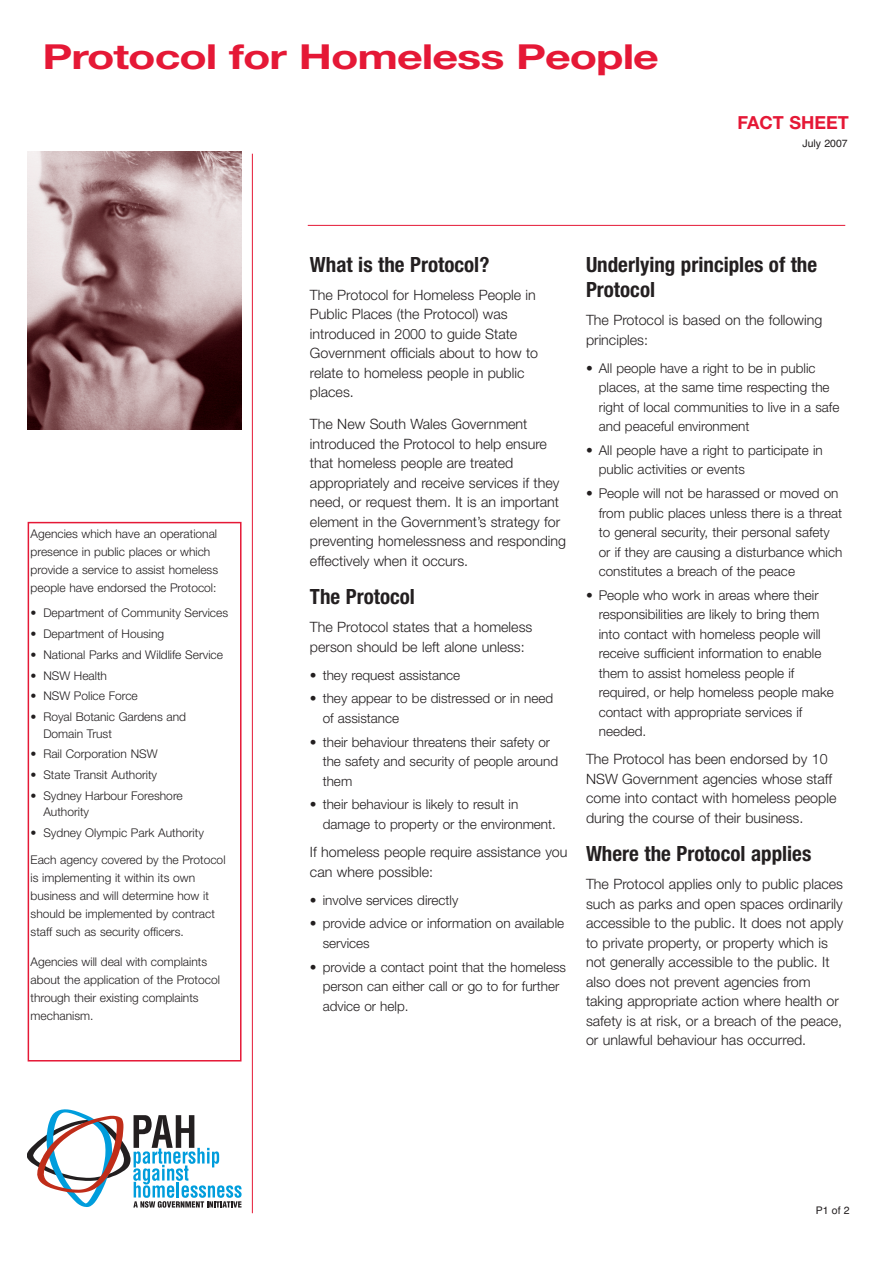
<style>
.page{position:relative;width:893px;height:1263px;background:#fff}
.page>*{position:absolute;margin:0;border:0;box-sizing:border-box;transform-origin:0 0}
.t1{font:700 34.5px "Helvetica Neue LT";letter-spacing:-.02em;color:#e51836;scale:1.3 1}
.t2{font:700 condensed 21px/25.5px "Helvetica Neue LT";color:#231f20}
.t3{font:700 18px "Helvetica Neue LT";color:#e51836}
.t4{font:300 14.25px/19.5px "Helvetica Neue LT";color:#231f20}
.t5{font:300 13.5px/19.5px "Helvetica Neue LT";color:#231f20}
.t6{font:300 12px/18px "Helvetica Neue LT";color:#231f20}
.t7{font:10.5px "Helvetica";color:#231f20}
</style>
<div class="page">
<hr style="left:308px;top:225px;width:537px;height:1px;background:#e51836">
<svg style="left:28px;top:1110px;width:214px;height:98px"></svg>
<img style="left:28px;top:152px;width:214px;height:277px">
<div style="left:28px;top:522px;width:214px;height:539px;border:2px solid #e51836"></div>
<hr style="left:252px;top:154px;width:1px;height:1059px;background:#e51836">
<h1 class="t1" style="left:43px;top:44px;width:476px">Protocol for Homeless People</h1>
<p class="t3" style="left:738px;top:116px;width:113px">FACT SHEET</p>
<p class="t7" style="left:802px;top:138px;width:47px">July 2007</p>
<p class="t6" style="left:31px;top:526px;width:189px">Agencies which have an operational presence in public places or which provide a service to assist homeless people have endorsed the Protocol:</p>
<p class="t6" style="left:31px;top:605px;width:199px">• Department of Community Services</p>
<p class="t6" style="left:31px;top:626px;width:135px">• Department of Housing</p>
<p class="t6" style="left:31px;top:647px;width:194px">• National Parks and Wildlife Service</p>
<p class="t6" style="left:31px;top:667px;width:78px">• NSW Health</p>
<p class="t6" style="left:31px;top:688px;width:109px">• NSW Police Force</p>
<p class="t6" style="left:43px;top:710px;width:144px;line-height:16.5px;text-indent:-13px">• Royal Botanic Gardens and<br>Domain Trust</p>
<p class="t6" style="left:31px;top:746px;width:129px">• Rail Corporation NSW</p>
<p class="t6" style="left:31px;top:767px;width:128px">• State Transit Authority</p>
<p class="t6" style="left:43px;top:788px;width:141px;line-height:16.5px;text-indent:-13px">• Sydney Harbour Foreshore<br>Authority</p>
<p class="t6" style="left:31px;top:825px;width:175px">• Sydney Olympic Park Authority</p>
<p class="t6" style="left:31px;top:851px;width:196px">Each agency covered by the Protocol is implementing it within its own business and will determine how it should be implemented by contract staff such as security officers.</p>
<p class="t6" style="left:31px;top:954px;width:191px">Agencies will deal with complaints about the application of the Protocol through their existing complaints mechanism.</p>
<h2 class="t2" style="left:310px;top:253px;width:181px">What is the Protocol?</h2>
<p class="t4" style="left:310px;top:286px;width:230px">The Protocol for Homeless People in<br>Public Places (the Protocol) was introduced in 2000 to guide State<br>Government officials about to how to relate to homeless people in public places.</p>
<p class="t4" style="left:310px;top:416px;width:258px">The New South Wales Government introduced the Protocol to help ensure that homeless people are treated appropriately and receive services if they need, or request them. It is an important element in the Government’s strategy for preventing homelessness and responding effectively when it occurs.</p>
<h2 class="t2" style="left:310px;top:586px;width:106px">The Protocol</h2>
<p class="t4" style="left:310px;top:619px;width:224px">The Protocol states that a homeless person should be left alone unless:</p>
<p class="t5" style="left:310px;top:666px;width:152px">• they request assistance</p>
<p class="t5" style="left:323px;top:690px;width:232px;text-indent:-13px">• they appear to be distressed or in need of assistance</p>
<p class="t5" style="left:323px;top:733px;width:237px;text-indent:-13px">• their behaviour threatens their safety or the safety and security of people around them</p>
<p class="t5" style="left:323px;top:796px;width:235px;text-indent:-13px">• their behaviour is likely to result in damage to property or the environment.</p>
<p class="t4" style="left:310px;top:843px;width:259px">If homeless people require assistance you can where possible:</p>
<p class="t5" style="left:310px;top:891px;width:150px">• involve services directly</p>
<p class="t5" style="left:323px;top:915px;width:243px;text-indent:-13px">• provide advice or information on available services</p>
<p class="t5" style="left:323px;top:958px;width:245px;text-indent:-13px">• provide a contact point that the homeless person can either call or go to for further advice or help.</p>
<h2 class="t2" style="left:586px;top:253px;width:233px">Underlying principles of the<br>Protocol</h2>
<p class="t4" style="left:586px;top:312px;width:238px">The Protocol is based on the following principles:</p>
<p class="t5" style="left:599px;top:359px;width:242px;text-indent:-13px">• All people have a right to be in public places, at the same time respecting the right of local communities to live in a safe and peaceful environment</p>
<p class="t5" style="left:599px;top:442px;width:225px;text-indent:-13px">• All people have a right to participate in public activities or events</p>
<p class="t5" style="left:599px;top:485px;width:245px;text-indent:-13px">• People will not be harassed or moved on from public places unless there is a threat to general security, their personal safety or if they are causing a disturbance which constitutes a breach of the peace</p>
<p class="t5" style="left:599px;top:587px;width:236px;text-indent:-13px">• People who work in areas where their responsibilities are likely to bring them into contact with homeless people will receive sufficient information to enable them to assist homeless people if required, or help homeless people make contact with appropriate services if needed.</p>
<p class="t4" style="left:586px;top:751px;width:252px">The Protocol has been endorsed by 10<br>NSW Government agencies whose staff come into contact with homeless people during the course of their business.</p>
<h2 class="t2" style="left:586px;top:843px;width:227px">Where the Protocol applies</h2>
<p class="t4" style="left:586px;top:876px;width:259px">The Protocol applies only to public places such as parks and open spaces ordinarily accessible to the public. It does not apply to private property, or property which is not generally accessible to the public. It also does not prevent agencies from taking appropriate action where health or safety is at risk, or a breach of the peace, or unlawful behaviour has occurred.</p>
<p class="t7" style="left:816px;top:1204px;width:35px">P1 of 2</p>
</div>
